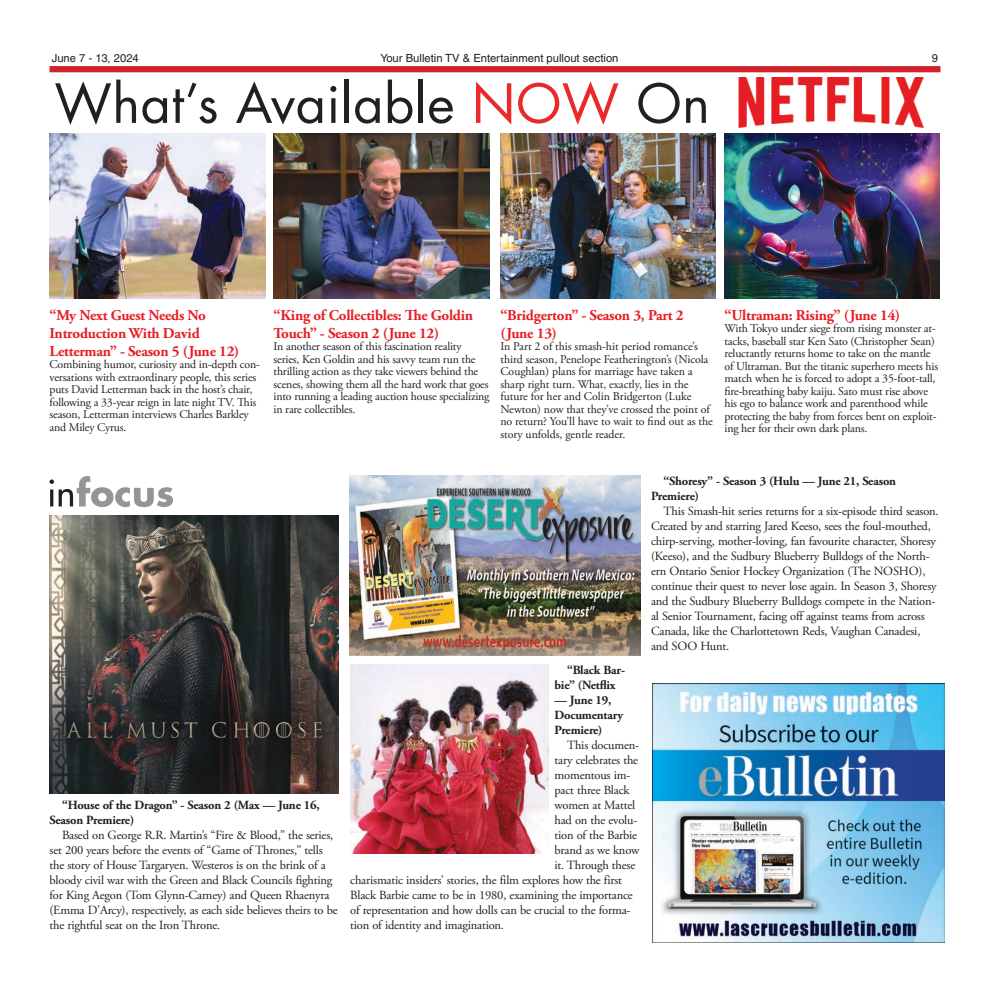
<style>
.page{position:relative;width:990px;height:990px;background:#fff}
.page>*{position:absolute;margin:0;border:0;box-sizing:border-box;transform-origin:0 0}
.t1{font:52.5px "Futura Std";letter-spacing:.01em;color:#231f20}
.t2{font:700 15px/18px "Adobe Garamond Pro";letter-spacing:-.015em;color:#e51e25}
.t3{font:12.5px/15px "Adobe Garamond Pro";letter-spacing:-.015em;color:#231f20}
.t4{font:700 12.5px/15px "Adobe Garamond Pro";letter-spacing:-.015em;color:#231f20}
.t5{font:11.88px/12.5px "Adobe Garamond Pro";letter-spacing:-.015em;color:#231f20}
.t6{font:11.25px "Helvetica LT Std";color:#231f20}
.s1{color:#e9292a}
</style>
<div class="page">
<div style="left:49px;top:66px;width:891px;height:6px;background:#d1232a"></div>
<img style="left:49px;top:133px;width:216px;height:165px">
<img style="left:738px;top:77px;width:186px;height:50px">
<img style="left:274px;top:133px;width:215px;height:165px">
<img style="left:501px;top:133px;width:215px;height:165px">
<img style="left:724px;top:133px;width:216px;height:165px">
<img style="left:50px;top:515px;width:289px;height:279px">
<img style="left:350px;top:665px;width:198px;height:189px">
<svg style="left:49px;top:476px;width:124px;height:31px"></svg>
<img style="left:349px;top:475px;width:292px;height:180px">
<img style="left:652px;top:683px;width:293px;height:259px">
<p class="t6" style="left:52px;top:52px;width:88px">June 7 - 13, 2024</p>
<p class="t6" style="left:380px;top:52px;width:240px">Your Bulletin TV &amp; Entertainment pullout section</p>
<p class="t6" style="left:932px;top:52px;width:8px">9</p>
<h1 class="t1" style="left:54px;top:70px;width:657px">What’s Available <span class="s1">NOW</span> On</h1>
<p class="t2" style="left:49px;top:306px;width:191px">“My Next Guest Needs No<br>Introduction With David<br>Letterman” - Season 5 (June 12)</p>
<p class="t5" style="left:49px;top:359px;width:212px">Combining humor, curiosity and in-depth con&shy;versations with extraordinary people, this series puts David Letterman back in the host’s chair, following a 33-year reign in late night TV. This season, Letterman interviews Charles Barkley and Miley Cyrus.</p>
<p class="t2" style="left:274px;top:306px;width:201px">“King of Collectibles: The Goldin<br>Touch” - Season 2 (June 12)</p>
<p class="t5" style="left:274px;top:341px;width:218px">In another season of this fascination reality series, Ken Goldin and his savvy team run the thrilling action as they take viewers behind the scenes, showing them all the hard work that goes into running a leading auction house specializing in rare collectibles.</p>
<p class="t2" style="left:500px;top:306px;width:185px">“Bridgerton” - Season 3, Part 2 (June 13)</p>
<p class="t5" style="left:500px;top:341px;width:214px">In Part 2 of this smash-hit period romance’s third season, Penelope Featherington’s (Nicola Coughlan) plans for marriage have taken a sharp right turn. What, exactly, lies in the future for her and Colin Bridgerton (Luke Newton) now that they’ve crossed the point of no return? You’ll have to wait to find out as the story unfolds, gentle reader.</p>
<p class="t2" style="left:724px;top:306px;width:177px">“Ultraman: Rising” (June 14)</p>
<p class="t5" style="left:724px;top:323px;width:215px">With Tokyo under siege from rising monster at&shy;tacks, baseball star Ken Sato (Christopher Sean) reluctantly returns home to take on the mantle of Ultraman. But the titanic superhero meets his match when he is forced to adopt a 35-foot-tall, fire-breathing baby kaiju. Sato must rise above his ego to balance work and parenthood while protecting the baby from forces bent on exploit&shy;ing her for their own dark plans.</p>
<p class="t4" style="left:49px;top:798px;width:272px;text-indent:12px">“House of the Dragon” - Season 2 (Max — June 16,<br>Season Premiere)</p>
<p class="t3" style="left:49px;top:828px;width:290px;text-indent:12px">Based on George R.R. Martin’s “Fire &amp; Blood,” the series, set 200 years before the events of “Game of Thrones,” tells the story of House Targaryen. Westeros is on the brink of a bloody civil war with the Green and Black Councils fighting for King Aegon (Tom Glynn-Carney) and Queen Rhaenyra (Emma D’Arcy), respectively, as each side believes theirs to be the rightful seat on the Iron Throne.</p>
<p class="t4" style="left:554px;top:662px;width:72px;text-indent:12px">“Black Bar&shy;bie” (Netflix</p>
<p class="t4" style="left:554px;top:692px;width:70px">— June 19,<br>Documentary<br>Premiere)</p>
<p class="t3" style="left:567px;top:738px;width:74px">This documen-</p>
<p class="t3" style="left:554px;top:753px;width:85px">tary celebrates the</p>
<p class="t3" style="left:554px;top:768px;width:77px">momentous im-</p>
<p class="t3" style="left:554px;top:783px;width:77px">pact three Black</p>
<p class="t3" style="left:554px;top:798px;width:82px">women at Mattel</p>
<p class="t3" style="left:554px;top:813px;width:84px">had on the evolu-</p>
<p class="t3" style="left:554px;top:828px;width:84px">tion of the Barbie</p>
<p class="t3" style="left:554px;top:843px;width:86px">brand as we know</p>
<p class="t3" style="left:554px;top:858px;width:82px">it. Through these</p>
<p class="t3" style="left:350px;top:873px;width:273px">charismatic insiders’ stories, the film explores how the first</p>
<p class="t3" style="left:350px;top:888px;width:284px">Black Barbie came to be in 1980, examining the importance</p>
<p class="t3" style="left:350px;top:903px;width:282px">of representation and how dolls can be crucial to the forma-</p>
<p class="t3" style="left:350px;top:918px;width:155px">tion of identity and imagination.</p>
<p class="t4" style="left:651px;top:474px;width:247px;text-indent:12px">“Shoresy” - Season 3 (Hulu — June 21, Season<br>Premiere)</p>
<p class="t3" style="left:651px;top:504px;width:289px;text-indent:12px">This Smash-hit series returns for a six-episode third season.<br>Created by and starring Jared Keeso, sees the foul-mouthed, chirp-serving, mother-loving, fan favourite character, Shoresy (Keeso), and the Sudbury Blueberry Bulldogs of the North&shy;ern Ontario Senior Hockey Organization (The NOSHO), continue their quest to never lose again. In Season 3, Shoresy and the Sudbury Blueberry Bulldogs compete in the Nation&shy;al Senior Tournament, facing off against teams from across Canada, like the Charlottetown Reds, Vaughan Canadesi, and SOO Hunt.</p>
</div>
